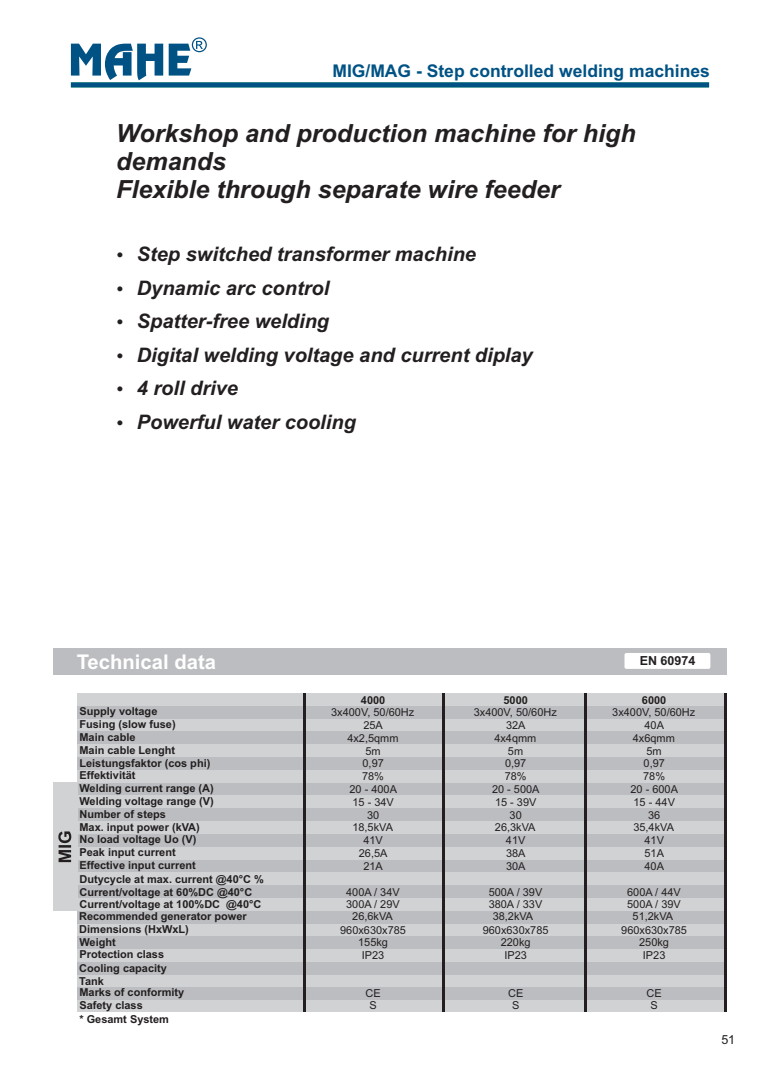
<style>
.page{position:relative;width:780px;height:1088px;background:#fff}
.page>*{position:absolute;margin:0;border:0;box-sizing:border-box;transform-origin:0 0}
.t1{font:italic 700 25px/27.9px "Arial";color:#231f20}
.t2{font:700 20.25px "Arial";color:#fff}
.t3{font:italic 700 20px/33.5px "Arial";color:#231f20}
.t4{font:700 17.5px "Arial";color:#005285}
.t5{font:700 12.5px "Arial";color:#231f20}
.t6{font:12.5px "Arial";color:#231f20}
.t7{font:700 11px/12.9px "Arial";color:#231f20}
.t8{font:11px/12.8px "Arial";color:#231f20;text-align:center}
</style>
<div class="page">
<div style="left:77px;top:999px;width:649px;height:12px;background:#d1d2d4"></div>
<div style="left:77px;top:974px;width:649px;height:13px;background:#d1d2d4"></div>
<div style="left:77px;top:987px;width:649px;height:13px;background:#bcbdc0"></div>
<svg style="left:71px;top:44px;width:92px;height:36px"></svg>
<svg style="left:169px;top:37px;width:38px;height:39px"></svg>
<div style="left:71px;top:82px;width:638px;height:5px;background:#005285"></div>
<div style="left:77px;top:693px;width:649px;height:13px;background:#d1d2d4"></div>
<div style="left:77px;top:706px;width:649px;height:13px;background:#bcbdc0"></div>
<div style="left:77px;top:719px;width:649px;height:12px;background:#d1d2d4"></div>
<div style="left:77px;top:731px;width:649px;height:13px;background:#bcbdc0"></div>
<div style="left:77px;top:744px;width:649px;height:13px;background:#d1d2d4"></div>
<div style="left:77px;top:757px;width:649px;height:13px;background:#bcbdc0"></div>
<div style="left:77px;top:770px;width:649px;height:13px;background:#d1d2d4"></div>
<div style="left:77px;top:783px;width:649px;height:12px;background:#bcbdc0"></div>
<div style="left:77px;top:808px;width:649px;height:13px;background:#bcbdc0"></div>
<div style="left:77px;top:834px;width:649px;height:13px;background:#bcbdc0"></div>
<div style="left:77px;top:859px;width:649px;height:13px;background:#bcbdc0"></div>
<div style="left:77px;top:885px;width:649px;height:13px;background:#bcbdc0"></div>
<div style="left:78px;top:795px;width:648px;height:13px;background:#d1d2d4"></div>
<div style="left:78px;top:821px;width:648px;height:13px;background:#d1d2d4"></div>
<div style="left:78px;top:847px;width:648px;height:12px;background:#d1d2d4"></div>
<div style="left:78px;top:872px;width:648px;height:13px;background:#d1d2d4"></div>
<div style="left:78px;top:898px;width:648px;height:13px;background:#d1d2d4"></div>
<div style="left:77px;top:911px;width:649px;height:13px;background:#bcbdc0"></div>
<div style="left:77px;top:923px;width:649px;height:13px;background:#d1d2d4"></div>
<div style="left:77px;top:936px;width:649px;height:13px;background:#bcbdc0"></div>
<div style="left:77px;top:949px;width:649px;height:13px;background:#d1d2d4"></div>
<div style="left:77px;top:962px;width:649px;height:13px;background:#bcbdc0"></div>
<div style="left:53px;top:783px;width:25px;height:128px;background:#d1d2d4"></div>
<svg style="left:58px;top:831px;width:13px;height:31px"></svg>
<hr style="left:724px;top:693px;width:2px;height:318px;background:#231f20">
<div style="left:53px;top:648px;width:673px;height:26px;background:#bcbdc0"></div>
<div style="left:624px;top:653px;width:86px;height:16px;background:#fff;border-radius:2px"></div>
<hr style="left:303px;top:693px;width:2px;height:318px;background:#231f20">
<hr style="left:442px;top:693px;width:2px;height:318px;background:#231f20">
<hr style="left:584px;top:693px;width:2px;height:318px;background:#231f20">
<h3 class="t4" style="left:332px;top:64px;width:379px">MIG/MAG - Step controlled welding machines</h3>
<h1 class="t1" style="left:116px;top:122px;width:521px">Workshop and production machine for high demands<br>Flexible through separate wire feeder</h1>
<h3 class="t3" style="left:137px;top:239px;width:397px">Step switched transformer machine<br>Dynamic arc control<br>Spatter-free welding<br>Digital welding voltage and current diplay<br>4 roll drive<br>Powerful water cooling</h3>
<h2 class="t2" style="left:77px;top:654px;width:141px">Technical data</h2>
<p class="t5" style="left:639px;top:656px;width:57px">EN 60974</p>
<p class="t7" style="left:642px;top:694px;width:26px">6000</p>
<p class="t8" style="left:612px;top:707px;width:85px">3x400V, 50/60Hz<br>40A<br>4x6qmm<br>5m<br>0,97<br>78%<br>20 - 600A<br>15 - 44V<br>36<br>35,4kVA<br>41V<br>51A<br>40A</p>
<p class="t8" style="left:627px;top:886px;width:55px;text-align:left">600A / 44V<br>500A / 39V</p>
<p class="t8" style="left:621px;top:924px;width:67px">960x630x785<br>250kg<br>IP23</p>
<p class="t8" style="left:646px;top:987px;width:17px">CE<br>S</p>
<p class="t7" style="left:361px;top:694px;width:26px">4000</p>
<p class="t7" style="left:503px;top:694px;width:26px">5000</p>
<p class="t8" style="left:331px;top:707px;width:85px">3x400V, 50/60Hz</p>
<p class="t8" style="left:474px;top:707px;width:85px">3x400V, 50/60Hz</p>
<p class="t8" style="left:363px;top:720px;width:21px">25A</p>
<p class="t8" style="left:506px;top:720px;width:21px">32A</p>
<p class="t8" style="left:347px;top:732px;width:53px">4x2,5qmm</p>
<p class="t8" style="left:494px;top:732px;width:44px">4x4qmm</p>
<p class="t8" style="left:365px;top:745px;width:17px">5m</p>
<p class="t8" style="left:508px;top:745px;width:17px">5m</p>
<p class="t8" style="left:362px;top:758px;width:23px">0,97</p>
<p class="t8" style="left:505px;top:758px;width:23px">0,97</p>
<p class="t8" style="left:362px;top:771px;width:23px">78%</p>
<p class="t8" style="left:504px;top:771px;width:23px">78%</p>
<p class="t8" style="left:349px;top:784px;width:49px">20 - 400A</p>
<p class="t8" style="left:492px;top:784px;width:49px">20 - 500A</p>
<p class="t8" style="left:352px;top:796px;width:43px">15 - 34V</p>
<p class="t8" style="left:495px;top:796px;width:43px">15 - 39V</p>
<p class="t8" style="left:367px;top:809px;width:14px">30</p>
<p class="t8" style="left:509px;top:809px;width:14px">30</p>
<p class="t8" style="left:352px;top:822px;width:42px">18,5kVA</p>
<p class="t8" style="left:495px;top:822px;width:42px">26,3kVA</p>
<p class="t8" style="left:363px;top:835px;width:21px">41V</p>
<p class="t8" style="left:506px;top:835px;width:21px">41V</p>
<p class="t8" style="left:359px;top:848px;width:30px">26,5A</p>
<p class="t8" style="left:506px;top:848px;width:21px">38A</p>
<p class="t8" style="left:363px;top:861px;width:21px">21A</p>
<p class="t8" style="left:506px;top:861px;width:21px">30A</p>
<p class="t8" style="left:346px;top:886px;width:55px">400A / 34V</p>
<p class="t8" style="left:488px;top:886px;width:55px">500A / 39V</p>
<p class="t8" style="left:346px;top:899px;width:55px">300A / 29V</p>
<p class="t8" style="left:488px;top:899px;width:55px">380A / 33V</p>
<p class="t8" style="left:340px;top:924px;width:67px">960x630x785</p>
<p class="t8" style="left:482px;top:924px;width:67px">960x630x785</p>
<p class="t8" style="left:358px;top:937px;width:31px">155kg</p>
<p class="t8" style="left:500px;top:937px;width:31px">220kg</p>
<p class="t8" style="left:362px;top:950px;width:24px">IP23</p>
<p class="t8" style="left:504px;top:950px;width:24px">IP23</p>
<p class="t8" style="left:365px;top:987px;width:17px">CE</p>
<p class="t8" style="left:508px;top:987px;width:17px">CE</p>
<p class="t8" style="left:369px;top:1000px;width:9px">S</p>
<p class="t8" style="left:512px;top:1000px;width:9px">S</p>
<p class="t7" style="left:79px;top:706px;width:186px">Supply voltage<br>Fusing (slow fuse)<br>Main cable<br>Main cable Lenght<br>Leistungsfaktor (cos phi)<br>Effektivität<br>Welding current range (A)<br>Welding voltage range (V)<br>Number of steps<br>Max. input power (kVA)<br>No load voltage Uo (V)<br>Peak input current<br>Effective input current<br>Dutycycle at max. current @40°C %<br>Current/voltage at 60%DC @40°C<br>Current/voltage at 100%DC @40°C</p>
<p class="t7" style="left:79px;top:936px;width:86px">Weight<br>Protection class</p>
<p class="t7" style="left:79px;top:987px;width:106px">Marks of conformity<br>Safety class</p>
<p class="t7" style="left:79px;top:911px;width:169px">Recommended generator power</p>
<p class="t8" style="left:352px;top:911px;width:42px">26,6kVA</p>
<p class="t8" style="left:492px;top:911px;width:42px">38,2kVA</p>
<p class="t8" style="left:632px;top:911px;width:42px">51,2kVA</p>
<p class="t7" style="left:79px;top:924px;width:111px">Dimensions (HxWxL)</p>
<p class="t7" style="left:79px;top:962px;width:89px">Cooling capacity<br>Tank</p>
<p class="t7" style="left:79px;top:1014px;width:91px">* Gesamt System</p>
<p class="t6" style="left:721px;top:1035px;width:15px">51</p>
</div>
